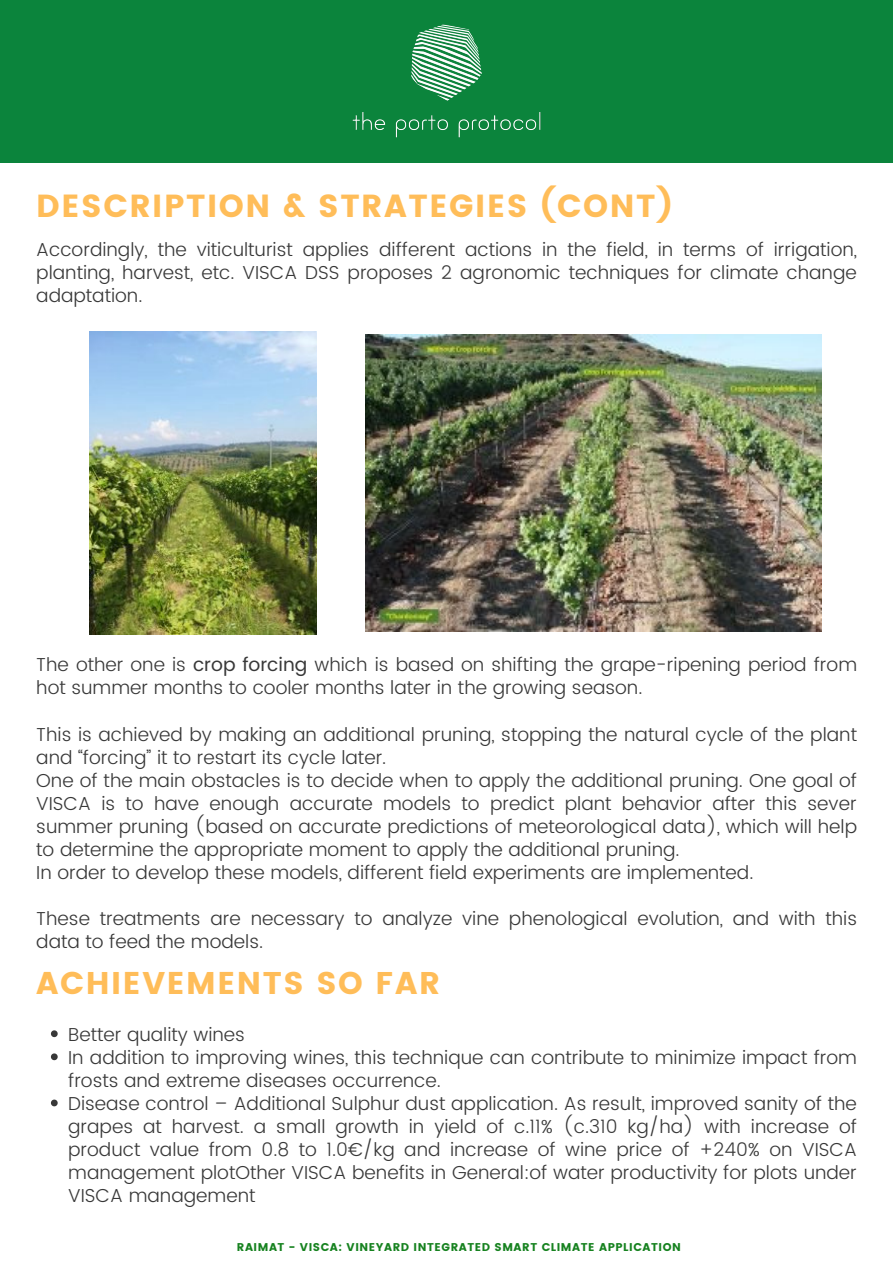
<style>
.page{position:relative;width:893px;height:1263px;background:#fff}
.page>*{position:absolute;margin:0;border:0;box-sizing:border-box;transform-origin:0 0}
.t1{font:31.88px "Poppins";letter-spacing:.05em;color:#ffbd59}
.t2{font:31.35px "Poppins";letter-spacing:.05em;color:#ffbd59}
.t3{font:300 18.75px/23.1px "Poppins";color:#383838}
.t4{font:11.25px "Poppins";letter-spacing:.05em;color:#16821f}
.s1{font-weight:400}
</style>
<div class="page">
<div style="left:0;top:0;width:893px;height:162px;background:#0b843c"></div>
<img style="left:352px;top:24px;width:189px;height:114px">
<img style="left:89px;top:331px;width:228px;height:303px">
<img style="left:366px;top:334px;width:455px;height:298px">
<svg style="left:51px;top:1030px;width:7px;height:7px"></svg>
<svg style="left:51px;top:1053px;width:7px;height:7px"></svg>
<svg style="left:51px;top:1099px;width:7px;height:7px"></svg>
<p class="t1" style="left:36px;top:187px;width:637px">DESCRIPTION &amp; STRATEGIES (CONT)</p>
<p class="t3" style="left:36px;top:238px;width:822px;text-align:justify">Accordingly, the viticulturist applies different actions in the field, in terms of irrigation, planting, harvest, etc. VISCA DSS proposes 2 agronomic techniques for climate change adaptation.</p>
<p class="t3" style="left:36px;top:653px;width:822px">The other one is <span class="s1">crop forcing</span> which is based on shifting the grape-ripening period from hot summer months to cooler months later in the growing season.</p>
<p class="t3" style="left:36px;top:722px;width:822px">This is achieved by making an additional pruning, stopping the natural cycle of the plant and “forcing” it to restart its cycle later.</p>
<p class="t3" style="left:36px;top:769px;width:822px;text-align:justify">One of the main obstacles is to decide when to apply the additional pruning. One goal of VISCA is to have enough accurate models to predict plant behavior after this sever summer pruning (based on accurate predictions of meteorological data), which will help to determine the appropriate moment to apply the additional pruning.</p>
<p class="t3" style="left:36px;top:861px;width:718px">In order to develop these models, different field experiments are implemented.</p>
<p class="t3" style="left:36px;top:907px;width:822px">These treatments are necessary to analyze vine phenological evolution, and with this data to feed the models.</p>
<p class="t2" style="left:36px;top:965px;width:405px">ACHIEVEMENTS SO FAR</p>
<p class="t3" style="left:68px;top:1022px;width:178px">Better quality wines</p>
<p class="t3" style="left:68px;top:1045px;width:790px">In addition to improving wines, this technique can contribute to minimize impact from frosts and extreme diseases occurrence.</p>
<p class="t3" style="left:68px;top:1092px;width:790px;text-align:justify">Disease control – Additional Sulphur dust application. As result, improved sanity of the grapes at harvest. a small growth in yield of c.11% (c.310 kg/ha) with increase of product value from 0.8 to 1.0€/kg and increase of wine price of +240% on VISCA management plotOther VISCA benefits in General:of water productivity for plots under VISCA management</p>
<p class="t4" style="left:237px;top:1240px;width:445px">RAIMAT - VISCA: VINEYARD INTEGRATED SMART CLIMATE APPLICATION</p>
</div>
